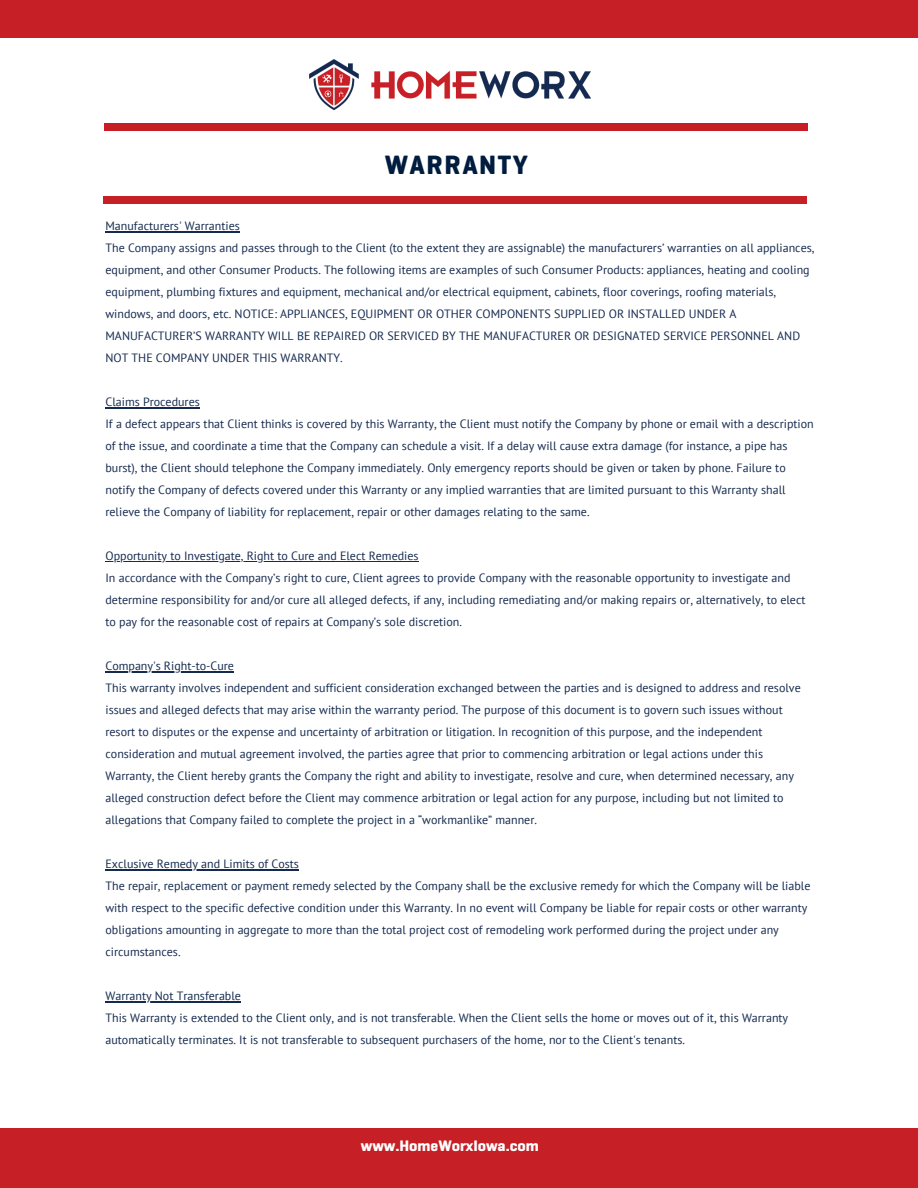
<style>
.page{position:relative;width:918px;height:1188px;background:#fff}
.page>*{position:absolute;margin:0;border:0;box-sizing:border-box;transform-origin:0 0}
.t1{font:700 27px "Geogrotesque";letter-spacing:.06em;color:#001c3f}
.t2{font:700 15.45px "Geogrotesque";color:#fff}
.t3{font:12px/22px "PT Sans";color:#152a4f}
</style>
<div class="page">
<div style="left:0;top:0;width:918px;height:37px;background:#c61f25"></div>
<div style="left:105px;top:124px;width:703px;height:7px;background:#c61f25"></div>
<div style="left:103px;top:197px;width:703px;height:7px;background:#c61f25"></div>
<div style="left:0;top:1128px;width:918px;height:60px;background:#c61f25"></div>
<img style="left:309px;top:60px;width:282px;height:49px">
<hr style="left:105px;top:231px;width:135px;height:1px;background:#152a4f">
<hr style="left:105px;top:407px;width:95px;height:1px;background:#152a4f">
<hr style="left:105px;top:561px;width:314px;height:1px;background:#152a4f">
<hr style="left:105px;top:671px;width:129px;height:1px;background:#152a4f">
<hr style="left:105px;top:869px;width:194px;height:1px;background:#152a4f">
<hr style="left:105px;top:1001px;width:136px;height:1px;background:#152a4f">
<h1 class="t1" style="left:385px;top:148px;width:145px">WARRANTY</h1>
<p class="t3" style="left:105px;top:215px;width:711px">Manufacturers' Warranties<br>The Company assigns and passes through to the Client (to the extent they are assignable) the manufacturers’ warranties on all appliances, equipment, and other Consumer Products. The following items are examples of such Consumer Products: appliances, heating and cooling equipment, plumbing fixtures and equipment, mechanical and/or electrical equipment, cabinets, floor coverings, roofing materials, windows, and doors, etc. NOTICE: APPLIANCES, EQUIPMENT OR OTHER COMPONENTS SUPPLIED OR INSTALLED UNDER A MANUFACTURER’S WARRANTY WILL BE REPAIRED OR SERVICED BY THE MANUFACTURER OR DESIGNATED SERVICE PERSONNEL AND NOT THE COMPANY UNDER THIS WARRANTY.</p>
<p class="t3" style="left:105px;top:391px;width:710px">Claims Procedures<br>If a defect appears that Client thinks is covered by this Warranty, the Client must notify the Company by phone or email with a description of the issue, and coordinate a time that the Company can schedule a visit. If a delay will cause extra damage (for instance, a pipe has burst), the Client should telephone the Company immediately. Only emergency reports should be given or taken by phone. Failure to notify the Company of defects covered under this Warranty or any implied warranties that are limited pursuant to this Warranty shall relieve the Company of liability for replacement, repair or other damages relating to the same.</p>
<p class="t3" style="left:105px;top:545px;width:702px">Opportunity to Investigate, Right to Cure and Elect Remedies<br>In accordance with the Company’s right to cure, Client agrees to provide Company with the reasonable opportunity to investigate and determine responsibility for and/or cure all alleged defects, if any, including remediating and/or making repairs or, alternatively, to elect to pay for the reasonable cost of repairs at Company’s sole discretion.</p>
<p class="t3" style="left:105px;top:655px;width:697px">Company's Right-to-Cure<br>This warranty involves independent and sufficient consideration exchanged between the parties and is designed to address and resolve issues and alleged defects that may arise within the warranty period. The purpose of this document is to govern such issues without resort to disputes or the expense and uncertainty of arbitration or litigation. In recognition of this purpose, and the independent consideration and mutual agreement involved, the parties agree that prior to commencing arbitration or legal actions under this Warranty, the Client hereby grants the Company the right and ability to investigate, resolve and cure, when determined necessary, any alleged construction defect before the Client may commence arbitration or legal action for any purpose, including but not limited to allegations that Company failed to complete the project in a “workmanlike” manner.</p>
<p class="t3" style="left:105px;top:853px;width:707px">Exclusive Remedy and Limits of Costs<br>The repair, replacement or payment remedy selected by the Company shall be the exclusive remedy for which the Company will be liable with respect to the specific defective condition under this Warranty. In no event will Company be liable for repair costs or other warranty obligations amounting in aggregate to more than the total project cost of remodeling work performed during the project under any circumstances.</p>
<p class="t3" style="left:105px;top:985px;width:684px">Warranty Not Transferable<br>This Warranty is extended to the Client only, and is not transferable. When the Client sells the home or moves out of it, this Warranty automatically terminates. It is not transferable to subsequent purchasers of the home, nor to the Client's tenants.</p>
<p class="t2" style="left:361px;top:1136px;width:179px">www.HomeWorxIowa.com</p>
</div>
